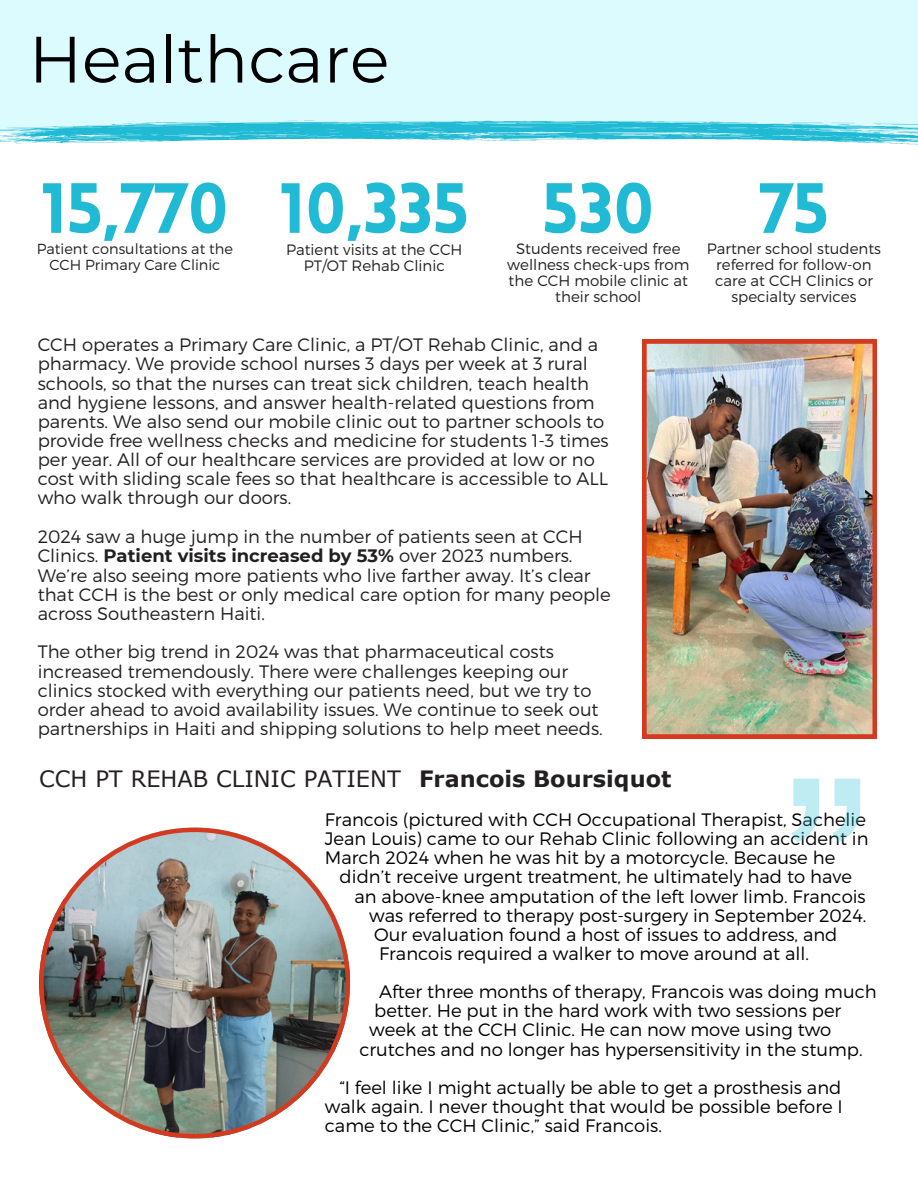
<style>
.page{position:relative;width:918px;height:1188px;background:#fff}
.page>*{position:absolute;margin:0;border:0;box-sizing:border-box;transform-origin:0 0}
.t1{font:271.8px "Arial MT Pro";color:#20bad4}
.t2{font:900 69.45px "Lovelo";color:#20bad4}
.t3{font:65.4px "Montserrat";color:#000}
.t4{font:22.5px "Verdana";color:#231f20}
.t5{font:700 22.5px "Verdana";color:#231f20}
.t6{font:300 18px/19.2px "Montserrat";color:#231f20}
.t7{font:300 18px/19.2px "Montserrat";color:#000}
.t8{font:300 15px/15.8px "Montserrat";color:#231f20;text-align:center}
.t9{font:300 14.55px/15.3px "Montserrat";color:#231f20;text-align:center}
.s1{font-weight:700}
</style>
<div class="page">
<div style="left:0;top:0;width:918px;height:133px;background:#dcfbff"></div>
<svg style="left:0;top:121px;width:918px;height:23px"></svg>
<img style="left:39px;top:828px;width:311px;height:310px">
<img style="left:642px;top:339px;width:235px;height:400px">
<p class="t3" style="left:29px;top:19px;width:362px">Healthcare</p>
<h5 class="t2" style="left:41px;top:181px;width:189px">15,770</h5>
<h5 class="t2" style="left:542px;top:181px;width:114px">530</h5>
<p class="t8" style="left:507px;top:240px;width:184px">Students received free wellness check-ups from the CCH mobile clinic at their school</p>
<h4 class="t2" style="left:280px;top:181px;width:191px">10,335</h4>
<h5 class="t8" style="left:286px;top:241px;width:178px">Patient visits at the CCH<br>PT/OT Rehab Clinic</h5>
<h5 class="t9" style="left:37px;top:241px;width:198px">Patient consultations at the<br>CCH Primary Care Clinic</h5>
<p class="t2" style="left:759px;top:181px;width:72px">75</p>
<h3 class="t8" style="left:707px;top:240px;width:176px">Partner school students referred for follow-on care at CCH Clinics or specialty services</h3>
<h1 class="t6" style="left:38px;top:334px;width:573px">CCH operates a Primary Care Clinic, a PT/OT Rehab Clinic, and a pharmacy. We provide school nurses 3 days per week at 3 rural schools, so that the nurses can treat sick children, teach health and hygiene lessons, and answer health-related questions from parents. We also send our mobile clinic out to partner schools to provide free wellness checks and medicine for students 1-3 times per year. All of our healthcare services are provided at low or no cost with sliding scale fees so that healthcare is accessible to ALL who walk through our doors.</h1>
<p class="t6" style="left:38px;top:526px;width:575px">2024 saw a huge jump in the number of patients seen at CCH Clinics. <span class="s1">Patient visits increased by 53%</span> over 2023 numbers.<br>We’re also seeing more patients who live farther away. It’s clear that CCH is the best or only medical care option for many people across Southeastern Haiti.</p>
<h1 class="t6" style="left:38px;top:642px;width:567px">The other big trend in 2024 was that pharmaceutical costs increased tremendously. There were challenges keeping our clinics stocked with everything our patients need, but we try to order ahead to avoid availability issues. We continue to seek out partnerships in Haiti and shipping solutions to help meet needs.</h1>
<p class="t4" style="left:39px;top:764px;width:363px">CCH PT REHAB CLINIC PATIENT</p>
<h1 class="t7" style="left:325px;top:809px;width:543px">Francois (pictured with CCH Occupational Therapist, Sachelie</h1>
<h1 class="t7" style="left:325px;top:828px;width:545px">Jean Louis) came to our Rehab Clinic following an accident in</h1>
<h1 class="t7" style="left:325px;top:847px;width:512px">March 2024 when he was hit by a motorcycle. Because he</h1>
<h1 class="t7" style="left:340px;top:867px;width:514px">didn’t receive urgent treatment, he ultimately had to have</h1>
<h1 class="t7" style="left:354px;top:886px;width:513px">an above-knee amputation of the left lower limb. Francois</h1>
<h1 class="t7" style="left:369px;top:905px;width:499px">was referred to therapy post-surgery in September 2024.</h1>
<h1 class="t7" style="left:374px;top:924px;width:465px">Our evaluation found a host of issues to address, and</h1>
<p class="t7" style="left:379px;top:934px;width:499px;line-height:38.2px">Francois required a walker to move around at all.<br>After three months of therapy, Francois was doing much</p>
<p class="t7" style="left:374px;top:1000px;width:469px">better. He put in the hard work with two sessions per</p>
<p class="t7" style="left:369px;top:1020px;width:464px">week at the CCH Clinic. He can now move using two</p>
<p class="t7" style="left:359px;top:1039px;width:505px">crutches and no longer has hypersensitivity in the stump.</p>
<p class="t7" style="left:325px;top:1077px;width:520px;text-align:justify;text-indent:15px">“I feel like I might actually be able to get a prosthesis and walk again. I never thought that would be possible before I came to the CCH Clinic,” said Francois.</p>
<p class="t5" style="left:419px;top:764px;width:254px">Francois Boursiquot</p>
<h1 class="t1" style="left:781px;top:776px;width:92px">”</h1>
</div>
